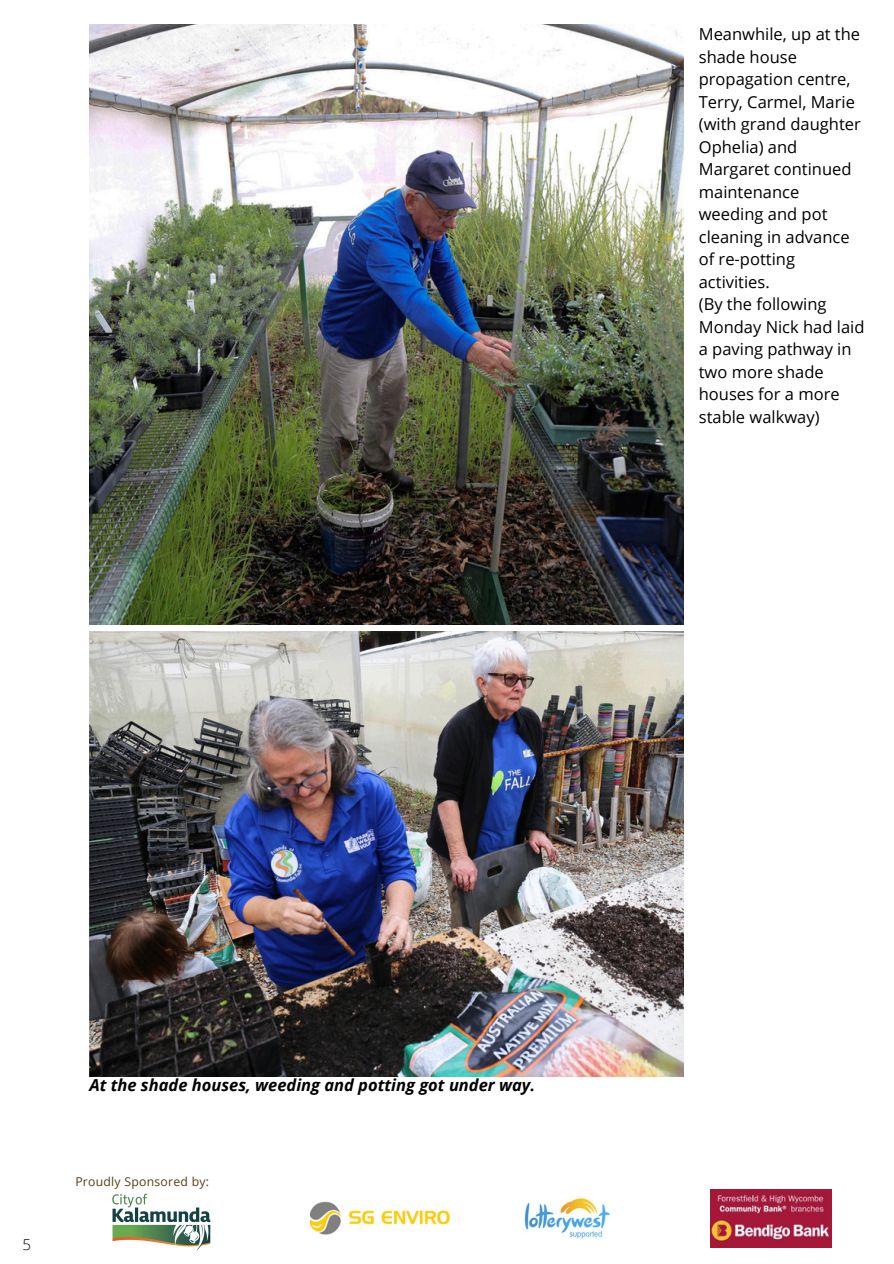
<style>
.page{position:relative;width:894px;height:1264px;background:#fff}
.page>*{position:absolute;margin:0;border:0;box-sizing:border-box;transform-origin:0 0}
.t1{font:16.5px/22.5px "Open Sans";color:#000}
.t2{font:italic 700 16.5px "Open Sans";color:#000}
.t3{font:300 15px "Open Sans";color:#000}
.t4{font:12.15px "Open Sans";letter-spacing:.02em;color:#544013}
</style>
<div class="page">
<img style="left:89px;top:25px;width:594px;height:600px">
<img style="left:89px;top:631px;width:594px;height:445px">
<img style="left:310px;top:1201px;width:139px;height:33px">
<img style="left:710px;top:1189px;width:120px;height:58px">
<img style="left:524px;top:1198px;width:86px;height:41px">
<img style="left:112px;top:1193px;width:99px;height:58px">
<h2 class="t1" style="left:698px;top:22px;width:167px">Meanwhile, up at the shade house propagation centre,<br>Terry, Carmel, Marie (with grand daughter<br>Ophelia) and<br>Margaret continued maintenance weeding and pot cleaning in advance of re-potting activities.<br>(By the following<br>Monday Nick had laid a paving pathway in two more shade houses for a more stable walkway)</h2>
<h1 class="t3" style="left:22px;top:1233px;width:10px">5</h1>
<p class="t2" style="left:89px;top:1073px;width:447px">At the shade houses, weeding and potting got under way.</p>
<p class="t4" style="left:75px;top:1172px;width:135px">Proudly Sponsored by:</p>
</div>
